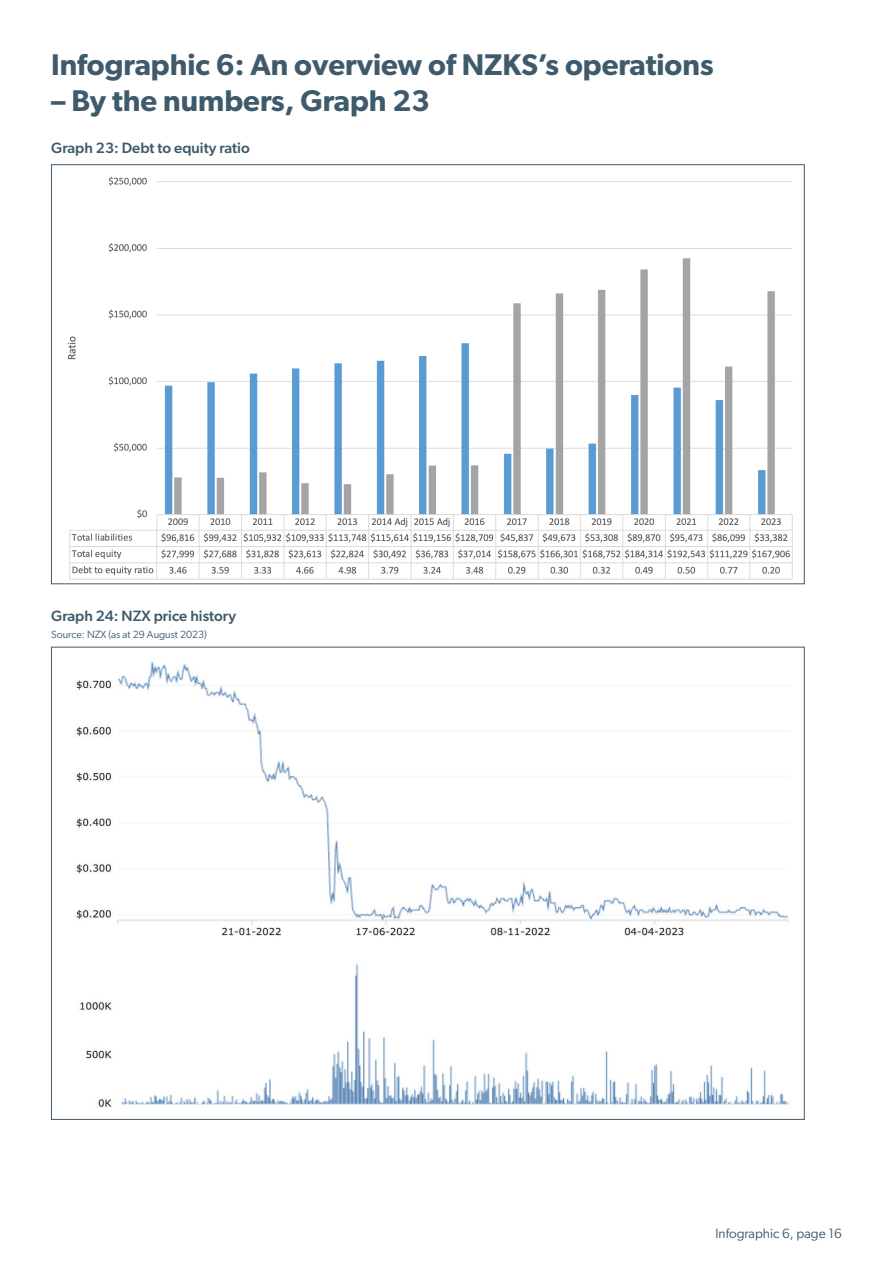
<style>
.page{position:relative;width:893px;height:1263px;background:#fff}
.page>*{position:absolute;margin:0;border:0;box-sizing:border-box;transform-origin:0 0}
.t1{font:600 30px "Gibson";color:#3f5a6b}
.t2{font:500 15px "Gibson";color:#3f5a6b}
.t3{font:13.5px "Gibson";color:#3f5a6b}
.t4{font:10.5px "Gibson";color:#3f5a6b}
</style>
<div class="page">
<img style="left:67px;top:176px;width:726px;height:404px">
<img style="left:76px;top:661px;width:713px;height:447px">
<p class="t1" style="left:51px;top:47px;width:664px">Infographic 6: An overview of NZKS’s operations</p>
<p class="t1" style="left:51px;top:83px;width:380px">– By the numbers, Graph 23</p>
<p class="t2" style="left:51px;top:139px;width:200px">Graph 23: Debt to equity ratio</p>
<p class="t2" style="left:51px;top:606px;width:186px">Graph 24: NZX price history</p>
<p class="t4" style="left:51px;top:628px;width:157px">Source: NZX (as at 29 August 2023)</p>
<p class="t3" style="left:715px;top:1225px;width:128px">Infographic 6, page 16</p>
</div>
